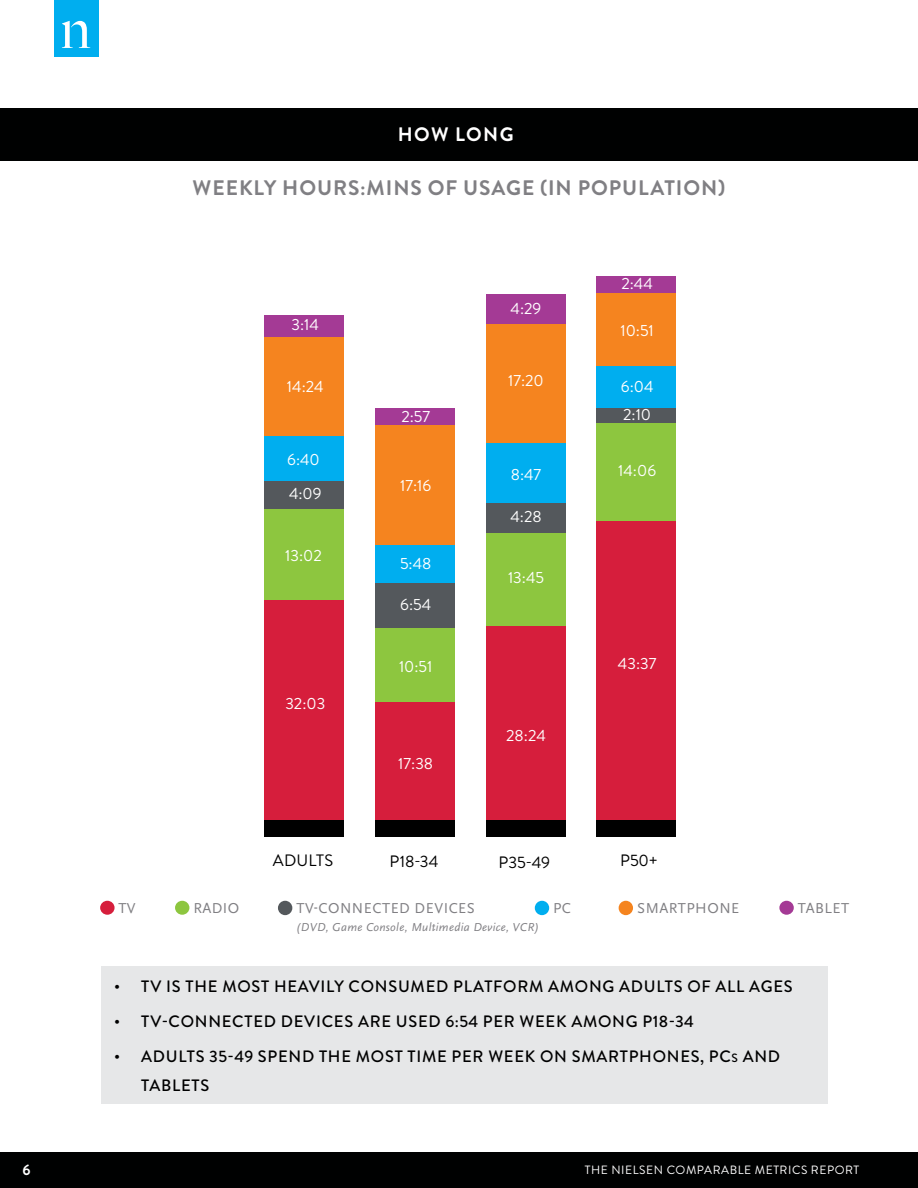
<style>
.page{position:relative;width:918px;height:1188px;background:#fff}
.page>*{position:absolute;margin:0;border:0;box-sizing:border-box;transform-origin:0 0}
.t1{font:700 21px "Brandon Grotesque";letter-spacing:.045em;color:#807f83}
.t2{font:700 19.5px "Brandon Grotesque";letter-spacing:.07em;color:#fff}
.t3{font:500 16.5px/28.5px "Brandon Grotesque";letter-spacing:.045em;color:#000}
.t4{font:16.5px "Brandon Grotesque";letter-spacing:.01em;color:#000}
.t5{font:16.2px "Brandon Grotesque";color:#fff}
.t6{font:15px "Scala Sans OT";letter-spacing:.035em;color:#807f83}
.t7{font:700 15px "Brandon Grotesque";color:#fff}
.t8{font:italic 12px "Scala Sans OT";letter-spacing:.025em;color:#807f83}
.t9{font:12px "Brandon Grotesque";letter-spacing:.045em;color:#fff}
.s1{font-size:12px}
</style>
<div class="page">
<div style="left:0;top:1152px;width:918px;height:36px;background:#000101"></div>
<div style="left:54px;top:0;width:44px;height:57px;background:#00aeef"></div>
<svg style="left:62px;top:21px;width:28px;height:27px"></svg>
<div style="left:0;top:108px;width:918px;height:52px;background:#000101"></div>
<div style="left:265px;top:315px;width:79px;height:22px;background:#a43a95"></div>
<div style="left:375px;top:408px;width:80px;height:18px;background:#a43a95"></div>
<div style="left:486px;top:294px;width:79px;height:30px;background:#a43a95"></div>
<div style="left:596px;top:276px;width:80px;height:17px;background:#a43a95"></div>
<div style="left:265px;top:337px;width:79px;height:99px;background:#f5841f"></div>
<div style="left:375px;top:426px;width:80px;height:119px;background:#f5841f"></div>
<div style="left:486px;top:324px;width:79px;height:120px;background:#f5841f"></div>
<div style="left:596px;top:293px;width:80px;height:73px;background:#f5841f"></div>
<div style="left:265px;top:436px;width:79px;height:45px;background:#00aeef"></div>
<div style="left:375px;top:545px;width:80px;height:38px;background:#00aeef"></div>
<div style="left:486px;top:444px;width:79px;height:59px;background:#00aeef"></div>
<div style="left:596px;top:366px;width:80px;height:42px;background:#00aeef"></div>
<div style="left:265px;top:481px;width:79px;height:28px;background:#54585c"></div>
<div style="left:375px;top:583px;width:80px;height:46px;background:#54585c"></div>
<div style="left:486px;top:503px;width:79px;height:30px;background:#54585c"></div>
<div style="left:596px;top:408px;width:80px;height:15px;background:#54585c"></div>
<div style="left:265px;top:509px;width:79px;height:91px;background:#8dc63f"></div>
<div style="left:375px;top:629px;width:80px;height:73px;background:#8dc63f"></div>
<div style="left:486px;top:533px;width:79px;height:93px;background:#8dc63f"></div>
<div style="left:596px;top:423px;width:80px;height:98px;background:#8dc63f"></div>
<div style="left:265px;top:600px;width:79px;height:223px;background:#d61e3c"></div>
<div style="left:375px;top:702px;width:80px;height:121px;background:#d61e3c"></div>
<div style="left:486px;top:626px;width:79px;height:197px;background:#d61e3c"></div>
<div style="left:596px;top:521px;width:80px;height:302px;background:#d61e3c"></div>
<div style="left:265px;top:820px;width:79px;height:16px;background:#000"></div>
<div style="left:375px;top:820px;width:80px;height:16px;background:#000"></div>
<div style="left:486px;top:820px;width:79px;height:16px;background:#000"></div>
<div style="left:596px;top:820px;width:80px;height:16px;background:#000"></div>
<div style="left:102px;top:966px;width:726px;height:138px;background:#e6e7e8"></div>
<div style="left:100px;top:901px;width:15px;height:14px;background:#d61e3c;border-radius:50%"></div>
<div style="left:175px;top:901px;width:14px;height:14px;background:#8dc63f;border-radius:50%"></div>
<div style="left:278px;top:901px;width:14px;height:14px;background:#54585c;border-radius:50%"></div>
<div style="left:535px;top:901px;width:14px;height:14px;background:#00aeef;border-radius:50%"></div>
<div style="left:619px;top:901px;width:14px;height:14px;background:#f5841f;border-radius:50%"></div>
<div style="left:779px;top:901px;width:15px;height:14px;background:#a43a95;border-radius:50%"></div>
<p class="t2" style="left:398px;top:121px;width:117px">HOW LONG</p>
<p class="t1" style="left:193px;top:173px;width:534px">WEEKLY HOURS:MINS OF USAGE (IN POPULATION)</p>
<p class="t5" style="left:292px;top:313px;width:29px">3:14</p>
<p class="t5" style="left:287px;top:376px;width:38px">14:24</p>
<p class="t5" style="left:287px;top:448px;width:34px">6:40</p>
<p class="t5" style="left:289px;top:482px;width:34px">4:09</p>
<p class="t5" style="left:285px;top:544px;width:38px">13:02</p>
<p class="t5" style="left:285px;top:692px;width:41px">32:03</p>
<p class="t5" style="left:401px;top:405px;width:30px">2:57</p>
<p class="t5" style="left:400px;top:475px;width:33px">17:16</p>
<p class="t5" style="left:400px;top:552px;width:33px">5:48</p>
<p class="t5" style="left:400px;top:593px;width:32px">6:54</p>
<p class="t5" style="left:399px;top:655px;width:35px">10:51</p>
<p class="t5" style="left:398px;top:752px;width:36px">17:38</p>
<p class="t5" style="left:511px;top:297px;width:32px">4:29</p>
<p class="t5" style="left:508px;top:370px;width:37px">17:20</p>
<p class="t5" style="left:511px;top:463px;width:32px">8:47</p>
<p class="t5" style="left:510px;top:505px;width:33px">4:28</p>
<p class="t5" style="left:508px;top:566px;width:38px">13:45</p>
<p class="t5" style="left:506px;top:724px;width:41px">28:24</p>
<p class="t5" style="left:621px;top:272px;width:33px">2:44</p>
<p class="t5" style="left:620px;top:320px;width:35px">10:51</p>
<p class="t5" style="left:621px;top:375px;width:34px">6:04</p>
<p class="t5" style="left:623px;top:403px;width:29px">2:10</p>
<p class="t5" style="left:618px;top:460px;width:39px">14:06</p>
<p class="t5" style="left:618px;top:653px;width:40px">43:37</p>
<p class="t4" style="left:273px;top:849px;width:62px">ADULTS</p>
<p class="t4" style="left:390px;top:850px;width:50px">P18-34</p>
<p class="t4" style="left:499px;top:851px;width:53px">P35-49</p>
<p class="t4" style="left:620px;top:849px;width:39px">P50+</p>
<p class="t6" style="left:119px;top:900px;width:19px">TV</p>
<p class="t6" style="left:193px;top:900px;width:47px">RADIO</p>
<p class="t6" style="left:296px;top:901px;width:180px">TV-CONNECTED DEVICES</p>
<p class="t8" style="left:296px;top:921px;width:244px">(DVD, Game Console, Multimedia Device, VCR)</p>
<p class="t6" style="left:553px;top:901px;width:19px">PC</p>
<p class="t6" style="left:637px;top:901px;width:104px">SMARTPHONE</p>
<p class="t6" style="left:798px;top:900px;width:53px">TABLET</p>
<p class="t3" style="left:114px;top:972px;width:680px">• TV IS THE MOST HEAVILY CONSUMED PLATFORM AMONG ADULTS OF ALL AGES</p>
<p class="t3" style="left:114px;top:1007px;width:581px">• TV-CONNECTED DEVICES ARE USED 6:54 PER WEEK AMONG P18-34</p>
<p class="t3" style="left:141px;top:1042px;width:640px;text-indent:-27px">• ADULTS 35-49 SPEND THE MOST TIME PER WEEK ON SMARTPHONES, PC<span class="s1">S</span> AND<br>TABLETS</p>
<p class="t7" style="left:22px;top:1160px;width:10px">6</p>
<p class="t9" style="left:585px;top:1162px;width:276px">THE NIELSEN COMPARABLE METRICS REPORT</p>
</div>
